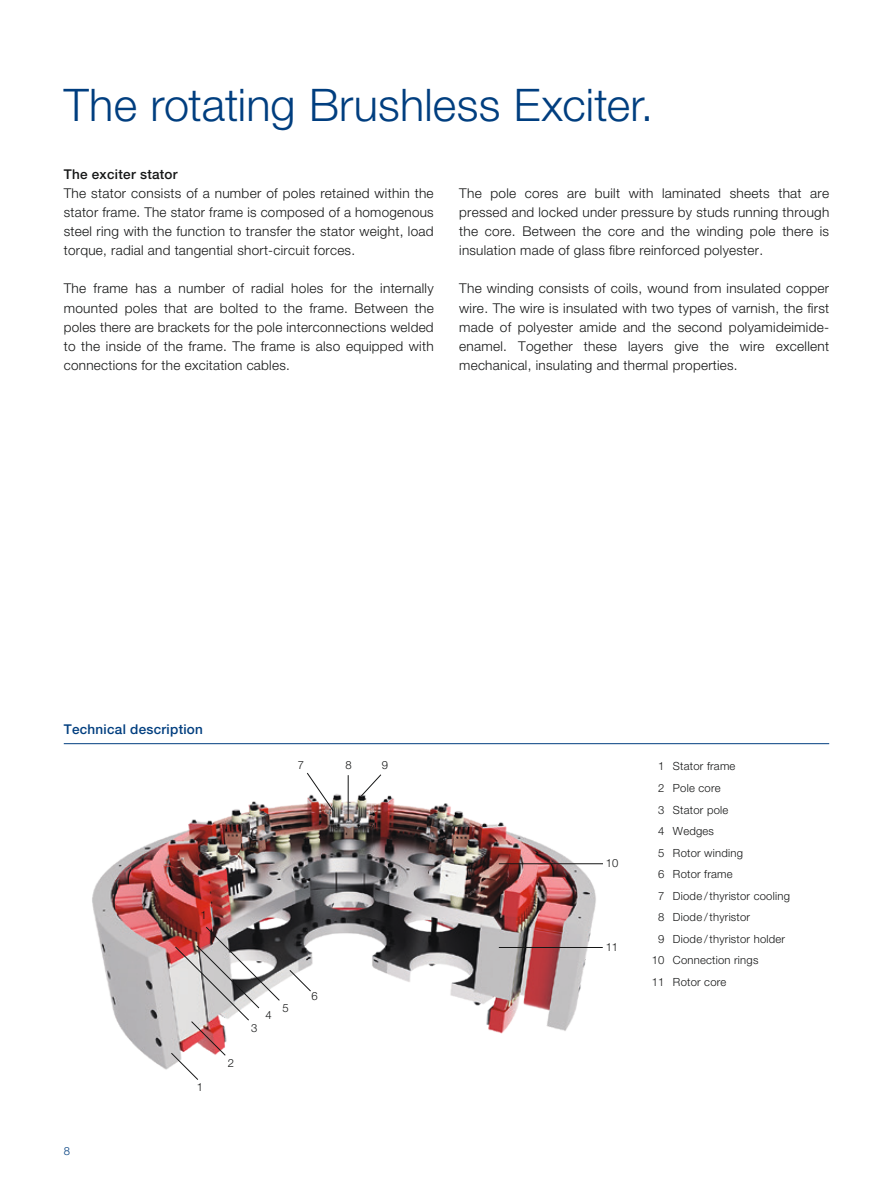
<style>
.page{position:relative;width:893px;height:1191px;background:#fff}
.page>*{position:absolute;margin:0;border:0;box-sizing:border-box;transform-origin:0 0}
.Headline_Voith_Blue{font:300 45px "Helvetica Neue LT Pro";letter-spacing:.005em;color:#003e7f}
.Copytext{font:300 13.5px/19.2px "Helvetica Neue LT Pro";letter-spacing:.02em;color:#151616;text-align:justify}
.Listing_Advantages{font:500 13.5px "Helvetica Neue LT Pro";letter-spacing:.02em;color:#003e7f}
.Subheadline_1{font:500 13.5px "Helvetica Neue LT Pro";letter-spacing:.02em;color:#151616}
.Copytext-2{font:300 11.25px "Helvetica Neue LT Pro";letter-spacing:.02em;color:#151616}
.t1{font:300 11.25px "Helvetica Neue LT Pro";color:#003e7f}
</style>
<div class="page">
<hr style="left:64px;top:743px;width:765px;height:1px;background:#003e7f">
<img style="left:92px;top:775px;width:511px;height:295px">
<svg style="left:171px;top:926px;width:109px;height:154px"></svg>
<svg style="left:289px;top:969px;width:22px;height:22px"></svg>
<svg style="left:307px;top:772px;width:27px;height:39px"></svg>
<hr style="left:348px;top:775px;width:1px;height:46px;background:#151616">
<hr style="left:499px;top:947px;width:104px;height:1px;background:#151616">
<hr style="left:499px;top:863px;width:104px;height:1px;background:#151616">
<svg style="left:361px;top:774px;width:20px;height:22px"></svg>
<p class="Headline_Voith_Blue" style="left:64px;top:78px;width:591px">The rotating Brushless Exciter.</p>
<p class="Subheadline_1" style="left:64px;top:166px;width:115px">The exciter stator</p>
<p class="Copytext" style="left:64px;top:183px;width:371px">The stator consists of a number of poles retained within the stator frame. The stator frame is composed of a homogenous steel ring with the function to transfer the stator weight, load torque, radial and tangential short-circuit forces.</p>
<p class="Copytext" style="left:64px;top:279px;width:371px">The frame has a number of radial holes for the internally mounted poles that are bolted to the frame. Between the poles there are brackets for the pole interconnections welded to the inside of the frame. The frame is also equipped with connections for the excitation cables.</p>
<p class="Copytext" style="left:459px;top:183px;width:371px">The pole cores are built with laminated sheets that are pressed and locked under pressure by studs running through the core. Between the core and the winding pole there is insulation made of glass fibre reinforced polyester.</p>
<p class="Copytext" style="left:459px;top:279px;width:371px">The winding consists of coils, wound from insulated copper wire. The wire is insulated with two types of varnish, the first made of polyester amide and the second polyamideimide&shy;enamel. Together these layers give the wire excellent mechanical, insulating and thermal properties.</p>
<p class="Listing_Advantages" style="left:64px;top:721px;width:141px">Technical description</p>
<p class="Copytext-2" style="left:298px;top:758px;width:8px">7</p>
<p class="Copytext-2" style="left:346px;top:758px;width:8px">8</p>
<p class="Copytext-2" style="left:382px;top:758px;width:8px">9</p>
<p class="t1" style="left:64px;top:1144px;width:8px">8</p>
<p class="Copytext-2" style="left:200px;top:907px;width:8px">1</p>
<p class="Copytext-2" style="left:197px;top:1079px;width:8px">1</p>
<p class="Copytext-2" style="left:228px;top:1055px;width:8px">2</p>
<p class="Copytext-2" style="left:251px;top:1020px;width:8px">3</p>
<p class="Copytext-2" style="left:266px;top:1008px;width:8px">4</p>
<p class="Copytext-2" style="left:283px;top:1000px;width:8px">5</p>
<p class="Copytext-2" style="left:312px;top:989px;width:8px">6</p>
<p class="Copytext-2" style="left:606px;top:856px;width:14px">10</p>
<p class="Copytext-2" style="left:606px;top:939px;width:14px">11</p>
<p class="Copytext-2" style="left:658px;top:759px;width:79px">1 Stator frame</p>
<p class="Copytext-2" style="left:658px;top:781px;width:64px">2 Pole core</p>
<p class="Copytext-2" style="left:658px;top:802px;width:72px">3 Stator pole</p>
<p class="Copytext-2" style="left:658px;top:824px;width:57px">4 Wedges</p>
<p class="Copytext-2" style="left:658px;top:845px;width:86px">5 Rotor winding</p>
<p class="Copytext-2" style="left:658px;top:867px;width:76px">6 Rotor frame</p>
<p class="Copytext-2" style="left:658px;top:888px;width:133px">7 Diode /thyristor cooling</p>
<p class="Copytext-2" style="left:658px;top:910px;width:94px">8 Diode /thyristor</p>
<p class="Copytext-2" style="left:658px;top:932px;width:128px">9 Diode /thyristor holder</p>
<p class="Copytext-2" style="left:652px;top:953px;width:108px">10 Connection rings</p>
<p class="Copytext-2" style="left:652px;top:975px;width:76px">11 Rotor core</p>
</div>
